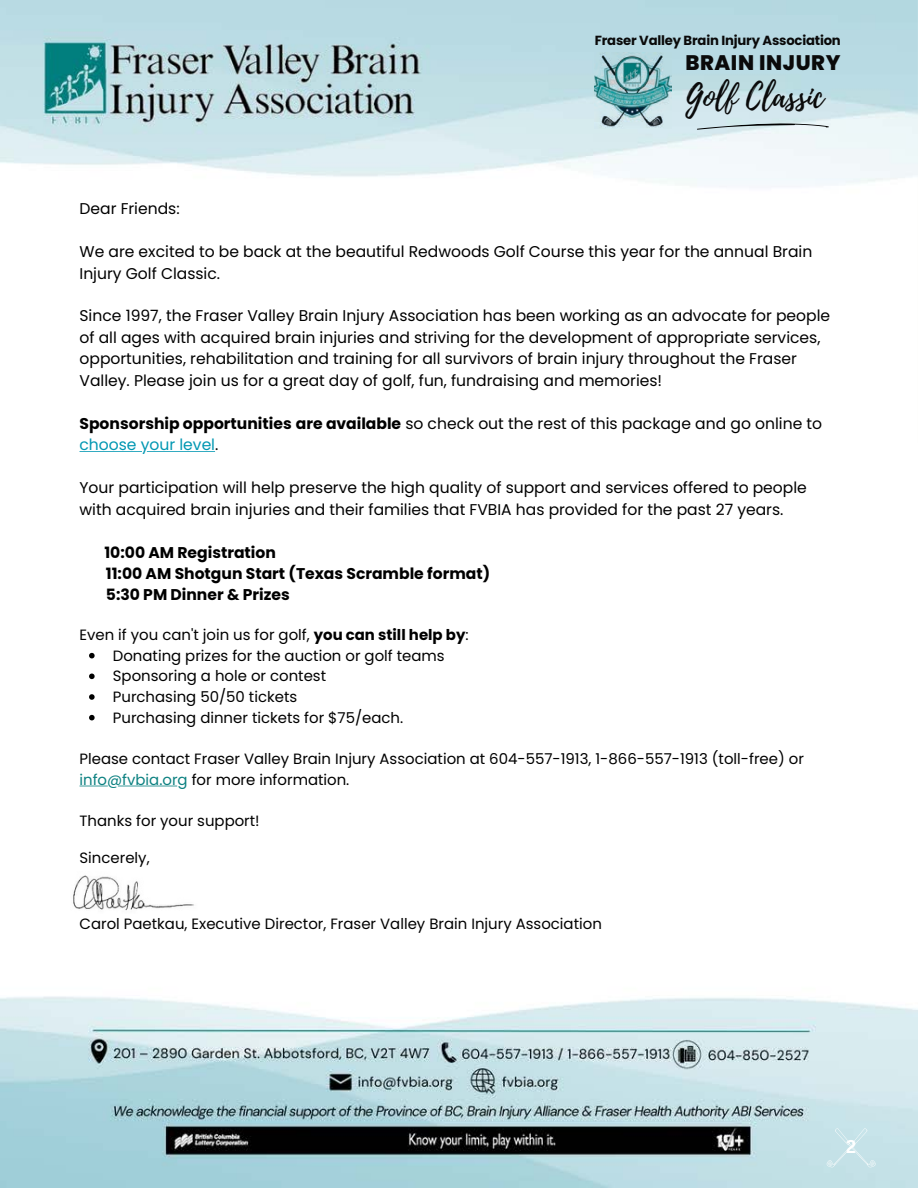
<style>
.page{position:relative;width:918px;height:1188px;background:#fff}
.page>*{position:absolute;margin:0;border:0;box-sizing:border-box;transform-origin:0 0}
.t1{font:31.65px "Playlist Script";color:#0a0a0a}
.t2{font:800 21px "Poppins";letter-spacing:.025em;color:#0a0a0a}
.t3{font:700 18px "Canva Sans";color:#fff}
.t4{font:15.6px/21.5px "Poppins";color:#000}
.t5{font:700 15.6px/21.5px "Poppins";color:#000}
.t6{font:14.85px/20.7px "Poppins";color:#000}
.t7{font:700 13.2px "Poppins";letter-spacing:-.015em;color:#0a0a0a}
.s1{font-weight:700}
.s2{color:#0097b2}
.s3{color:#0c8181}
</style>
<div class="page">
<img style="left:0;top:0;width:918px;height:185px">
<img style="left:0;top:451px;width:918px;height:737px">
<hr style="left:147px;top:451px;width:68px;height:1px;background:#0097b2">
<hr style="left:80px;top:451px;width:62px;height:1px;background:#0097b2">
<svg style="left:89px;top:653px;width:6px;height:5px"></svg>
<svg style="left:89px;top:674px;width:6px;height:5px"></svg>
<svg style="left:89px;top:694px;width:6px;height:6px"></svg>
<svg style="left:89px;top:715px;width:6px;height:5px"></svg>
<hr style="left:118px;top:786px;width:59px;height:1px;background:#0c8181">
<svg style="left:80px;top:786px;width:28px;height:1px"></svg>
<img style="left:595px;top:53px;width:77px;height:76px">
<svg style="left:697px;top:123px;width:132px;height:7px"></svg>
<svg style="left:827px;top:1128px;width:49px;height:39px;background:#c8e3e9"></svg>
<img style="left:70px;top:871px;width:129px;height:43px">
<p class="t7" style="left:595px;top:31px;width:248px">Fraser Valley Brain Injury Association</p>
<h2 class="t2" style="left:685px;top:48px;width:156px">BRAIN INJURY</h2>
<h1 class="t1" style="left:685px;top:73px;width:140px">Golf Classic</h1>
<p class="t4" style="left:80px;top:198px;width:102px">Dear Friends:</p>
<p class="t4" style="left:80px;top:241px;width:734px">We are excited to be back at the beautiful Redwoods Golf Course this year for the annual Brain<br>Injury Golf Classic.</p>
<p class="t4" style="left:80px;top:305px;width:752px">Since 1997, the Fraser Valley Brain Injury Association has been working as an advocate for people of all ages with acquired brain injuries and striving for the development of appropriate services, opportunities, rehabilitation and training for all survivors of brain injury throughout the Fraser Valley. Please join us for a great day of golf, fun, fundraising and memories!</p>
<p class="t4" style="left:80px;top:413px;width:744px"><span class="s1">Sponsorship opportunities are available</span> so check out the rest of this package and go online to <span class="s2">choose your level</span>.</p>
<p class="t4" style="left:80px;top:477px;width:729px">Your participation will help preserve the high quality of support and services offered to people with acquired brain injuries and their families that FVBIA has provided for the past 27 years.</p>
<p class="t5" style="left:104px;top:541px;width:387px">10:00 AM Registration<br>11:00 AM Shotgun Start (Texas Scramble format)<br>5:30 PM Dinner &amp; Prizes</p>
<p class="t6" style="left:113px;top:625px;width:357px;text-indent:-33px">Even if you can't join us for golf, <span class="s1">you can still help by</span>:<br>Donating prizes for the auction or golf teams Sponsoring a hole or contest<br>Purchasing 50/50 tickets<br>Purchasing dinner tickets for $75/each.</p>
<p class="t6" style="left:80px;top:749px;width:726px">Please contact Fraser Valley Brain Injury Association at 604-557-1913, 1-866-557-1913 (toll-free) or <span class="s3">info@fvbia.org</span> for more information.</p>
<p class="t6" style="left:80px;top:811px;width:182px">Thanks for your support!</p>
<p class="t6" style="left:80px;top:847px;width:72px">Sincerely,</p>
<p class="t6" style="left:80px;top:914px;width:524px">Carol Paetkau, Executive Director, Fraser Valley Brain Injury Association</p>
<p class="t3" style="left:846px;top:1133px;width:12px">2</p>
</div>
